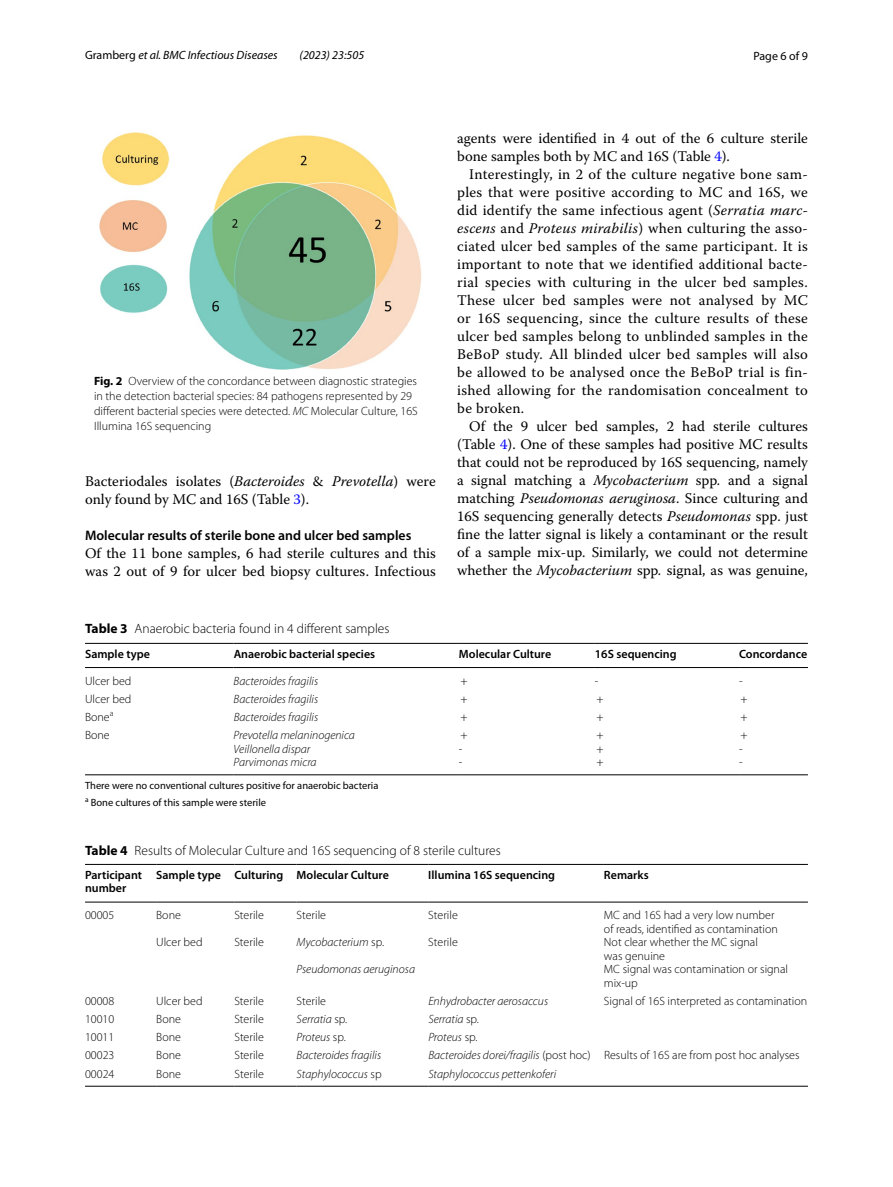
<style>
.page{position:relative;width:893px;height:1187px;background:#fff}
.page>*{position:absolute;margin:0;border:0;box-sizing:border-box;transform-origin:0 0}
.t1{font:14.7px/18px "Warnock Pro";color:#000}
.t2{font:600 13.8px "Myriad Pro";color:#000}
.t3{font:300 13.5px "Myriad Pro";color:#000}
.t4{font:300 12px/13.5px "Myriad Pro";color:#000}
.t5{font:italic 300 12px/13.5px "Myriad Pro";color:#000}
.t6{font:600 12px/13.5px "Myriad Pro";color:#000}
.t7{font:italic 12px "Myriad Pro";color:#000}
.t8{font:12px "Myriad Pro";color:#000}
.t9{font:10.5px/17px "Myriad Pro";color:#000}
.s1{font-style:normal}
.s2{font-weight:700}
.s3{font-style:italic}
.s4{color:#00f}
</style>
<div class="page">
<img style="left:100px;top:133px;width:321px;height:237px">
<hr style="left:85px;top:643px;width:149px;height:1px;background:#000">
<hr style="left:85px;top:667px;width:149px;height:1px;background:#000">
<hr style="left:234px;top:643px;width:225px;height:1px;background:#000">
<hr style="left:234px;top:667px;width:225px;height:1px;background:#000">
<hr style="left:459px;top:643px;width:136px;height:1px;background:#000">
<hr style="left:459px;top:667px;width:136px;height:1px;background:#000">
<hr style="left:595px;top:643px;width:144px;height:1px;background:#000">
<hr style="left:595px;top:667px;width:144px;height:1px;background:#000">
<hr style="left:739px;top:643px;width:69px;height:1px;background:#000">
<hr style="left:739px;top:667px;width:69px;height:1px;background:#000">
<hr style="left:85px;top:774px;width:149px;height:1px;background:#000">
<hr style="left:234px;top:774px;width:225px;height:1px;background:#000">
<hr style="left:459px;top:774px;width:136px;height:1px;background:#000">
<hr style="left:595px;top:774px;width:144px;height:1px;background:#000">
<hr style="left:739px;top:774px;width:69px;height:1px;background:#000">
<hr style="left:85px;top:864px;width:71px;height:1px;background:#000">
<hr style="left:85px;top:901px;width:71px;height:1px;background:#000">
<hr style="left:156px;top:864px;width:78px;height:1px;background:#000">
<hr style="left:156px;top:901px;width:78px;height:1px;background:#000">
<hr style="left:234px;top:864px;width:63px;height:1px;background:#000">
<hr style="left:234px;top:901px;width:63px;height:1px;background:#000">
<hr style="left:297px;top:864px;width:131px;height:1px;background:#000">
<hr style="left:297px;top:901px;width:131px;height:1px;background:#000">
<hr style="left:428px;top:864px;width:176px;height:1px;background:#000">
<hr style="left:428px;top:901px;width:176px;height:1px;background:#000">
<hr style="left:604px;top:864px;width:204px;height:1px;background:#000">
<hr style="left:604px;top:901px;width:204px;height:1px;background:#000">
<hr style="left:85px;top:1085px;width:71px;height:1px;background:#000">
<hr style="left:156px;top:1085px;width:78px;height:1px;background:#000">
<hr style="left:234px;top:1085px;width:63px;height:1px;background:#000">
<hr style="left:297px;top:1085px;width:131px;height:1px;background:#000">
<hr style="left:428px;top:1085px;width:176px;height:1px;background:#000">
<hr style="left:604px;top:1085px;width:204px;height:1px;background:#000">
<p class="t7" style="left:85px;top:48px;width:194px"><span class="s1">Gramberg</span> et al. BMC Infectious Diseases</p>
<p class="t7" style="left:300px;top:48px;width:66px">(2023) 23:505</p>
<p class="t8" style="left:753px;top:48px;width:56px">Page 6 of 9</p>
<p class="t4" style="left:94px;top:374px;width:325px;line-height:15px"><span class="s2">Fig. 2</span> Overview of the concordance between diagnostic strategies in the detection bacterial species: 84 pathogens represented by 29 different bacterial species were detected. <span class="s3">MC</span> Molecular Culture, 16S Illumina 16S sequencing</p>
<p class="t1" style="left:85px;top:472px;width:352px">Bacteriodales isolates (<span class="s3">Bacteroides</span> &amp; <span class="s3">Prevotella</span>) were only found by MC and 16S (Table <span class="s4">3</span>).</p>
<p class="t2" style="left:85px;top:527px;width:328px">Molecular results of sterile bone and ulcer bed samples</p>
<p class="t1" style="left:85px;top:544px;width:352px">Of the 11 bone samples, 6 had sterile cultures and this was 2 out of 9 for ulcer bed biopsy cultures. Infectious</p>
<p class="t3" style="left:85px;top:621px;width:306px"><span class="s2">Table 3</span> Anaerobic bacteria found in 4 different samples</p>
<p class="t1" style="left:457px;top:128px;width:352px">agents were identified in 4 out of the 6 culture sterile bone samples both by MC and 16S (Table <span class="s4">4</span>).</p>
<p class="t1" style="left:457px;top:164px;width:352px;text-align:justify;text-indent:12px">Interestingly, in 2 of the culture negative bone sam&shy;ples that were positive according to MC and 16S, we did identify the same infectious agent (<span class="s3">Serratia marc&shy;escens</span> and <span class="s3">Proteus mirabilis</span>) when culturing the asso&shy;ciated ulcer bed samples of the same participant. It is important to note that we identified additional bacte&shy;rial species with culturing in the ulcer bed samples.<br>These ulcer bed samples were not analysed by MC or 16S sequencing, since the culture results of these ulcer bed samples belong to unblinded samples in the BeBoP study. All blinded ulcer bed samples will also be allowed to be analysed once the BeBoP trial is fin&shy;ished allowing for the randomisation concealment to be broken.</p>
<p class="t1" style="left:457px;top:416px;width:352px;text-align:justify;text-indent:12px">Of the 9 ulcer bed samples, 2 had sterile cultures (Table <span class="s4">4</span>). One of these samples had positive MC results that could not be reproduced by 16S sequencing, namely a signal matching a <span class="s3">Mycobacterium</span> spp<span class="s3">.</span> and a signal matching <span class="s3">Pseudomonas aeruginosa</span>. Since culturing and 16S sequencing generally detects <span class="s3">Pseudomonas</span> spp. just fine the latter signal is likely a contaminant or the result of a sample mix-up. Similarly, we could not determine whether the <span class="s3">Mycobacterium</span> spp<span class="s3">.</span> signal, as was genuine,</p>
<p class="t6" style="left:85px;top:646px;width:66px">Sample type</p>
<p class="t6" style="left:234px;top:646px;width:143px">Anaerobic bacterial species</p>
<p class="t6" style="left:459px;top:646px;width:94px">Molecular Culture</p>
<p class="t6" style="left:595px;top:646px;width:83px">16S sequencing</p>
<p class="t6" style="left:739px;top:646px;width:70px">Concordance</p>
<p class="t4" style="left:85px;top:674px;width:48px">Ulcer bed</p>
<p class="t5" style="left:234px;top:674px;width:86px">Bacteroides fragilis</p>
<p class="t4" style="left:460px;top:674px;width:9px">+</p>
<p class="t4" style="left:595px;top:674px;width:5px">-</p>
<p class="t4" style="left:739px;top:674px;width:5px">-</p>
<p class="t4" style="left:85px;top:692px;width:48px">Ulcer bed</p>
<p class="t5" style="left:234px;top:692px;width:86px">Bacteroides fragilis</p>
<p class="t4" style="left:460px;top:692px;width:9px">+</p>
<p class="t4" style="left:596px;top:692px;width:9px">+</p>
<p class="t4" style="left:740px;top:692px;width:9px">+</p>
<p class="t4" style="left:85px;top:710px;width:30px">Bone<sup>a</sup></p>
<p class="t5" style="left:234px;top:710px;width:86px">Bacteroides fragilis</p>
<p class="t4" style="left:460px;top:710px;width:9px">+</p>
<p class="t4" style="left:596px;top:710px;width:9px">+</p>
<p class="t4" style="left:741px;top:710px;width:9px">+</p>
<p class="t4" style="left:85px;top:728px;width:26px">Bone</p>
<p class="t5" style="left:234px;top:728px;width:123px">Prevotella melaninogenica<br>Veillonella dispar<br>Parvimonas micra</p>
<p class="t4" style="left:459px;top:728px;width:10px">+ - -</p>
<p class="t4" style="left:596px;top:728px;width:9px;text-align:justify">+ + +</p>
<p class="t4" style="left:739px;top:728px;width:10px">+ - -</p>
<p class="t9" style="left:85px;top:776px;width:295px">There were no conventional cultures positive for anaerobic bacteria <sup>a</sup> Bone cultures of this sample were sterile</p>
<p class="t3" style="left:85px;top:842px;width:417px"><span class="s2">Table 4</span> Results of Molecular Culture and 16S sequencing of 8 sterile cultures</p>
<p class="t6" style="left:85px;top:867px;width:58px">Participant number</p>
<p class="t6" style="left:156px;top:867px;width:234px">Sample type Culturing Molecular Culture</p>
<p class="t6" style="left:428px;top:867px;width:128px">Illumina 16S sequencing</p>
<p class="t6" style="left:604px;top:867px;width:46px">Remarks</p>
<p class="t4" style="left:85px;top:908px;width:31px">00005</p>
<p class="t4" style="left:156px;top:908px;width:26px">Bone</p>
<p class="t4" style="left:156px;top:935px;width:48px">Ulcer bed</p>
<p class="t4" style="left:234px;top:908px;width:31px">Sterile</p>
<p class="t4" style="left:234px;top:935px;width:31px">Sterile</p>
<p class="t4" style="left:297px;top:908px;width:31px">Sterile</p>
<p class="t5" style="left:297px;top:935px;width:89px">Mycobacterium <span class="s1">sp.</span></p>
<p class="t5" style="left:297px;top:962px;width:120px">Pseudomonas aeruginosa</p>
<p class="t4" style="left:428px;top:908px;width:31px">Sterile</p>
<p class="t4" style="left:428px;top:935px;width:31px">Sterile</p>
<p class="t4" style="left:604px;top:908px;width:186px">MC and 16S had a very low number<br>of reads, identified as contamination<br>Not clear whether the MC signal<br>was genuine<br>MC signal was contamination or signal mix-up</p>
<p class="t4" style="left:85px;top:994px;width:31px">00008</p>
<p class="t4" style="left:156px;top:994px;width:48px">Ulcer bed</p>
<p class="t4" style="left:234px;top:994px;width:31px">Sterile</p>
<p class="t4" style="left:297px;top:994px;width:31px">Sterile</p>
<p class="t5" style="left:428px;top:994px;width:121px">Enhydrobacter aerosaccus</p>
<p class="t4" style="left:604px;top:994px;width:205px">Signal of 16S interpreted as contamination</p>
<p class="t4" style="left:85px;top:1012px;width:31px">10010</p>
<p class="t4" style="left:156px;top:1012px;width:26px">Bone</p>
<p class="t4" style="left:234px;top:1012px;width:31px">Sterile</p>
<p class="t5" style="left:297px;top:1012px;width:53px">Serratia <span class="s1">sp</span>.</p>
<p class="t5" style="left:428px;top:1012px;width:53px">Serratia <span class="s1">sp</span>.</p>
<p class="t4" style="left:85px;top:1030px;width:31px">10011</p>
<p class="t4" style="left:156px;top:1030px;width:26px">Bone</p>
<p class="t4" style="left:234px;top:1030px;width:31px">Sterile</p>
<p class="t5" style="left:297px;top:1030px;width:51px">Proteus <span class="s1">sp</span>.</p>
<p class="t5" style="left:428px;top:1030px;width:51px">Proteus <span class="s1">sp</span>.</p>
<p class="t4" style="left:85px;top:1048px;width:31px">00023</p>
<p class="t4" style="left:156px;top:1048px;width:26px">Bone</p>
<p class="t4" style="left:234px;top:1048px;width:31px">Sterile</p>
<p class="t5" style="left:297px;top:1048px;width:86px">Bacteroides fragilis</p>
<p class="t4" style="left:428px;top:1048px;width:373px"><span class="s3">Bacteroides dorei/fragilis</span> (post hoc) Results of 16S are from post hoc analyses</p>
<p class="t4" style="left:85px;top:1066px;width:31px">00024</p>
<p class="t4" style="left:156px;top:1066px;width:26px">Bone</p>
<p class="t4" style="left:234px;top:1066px;width:31px">Sterile</p>
<p class="t5" style="left:297px;top:1067px;width:87px">Staphylococcus <span class="s1">sp</span></p>
<p class="t5" style="left:428px;top:1067px;width:129px">Staphylococcus pettenkoferi</p>
</div>
